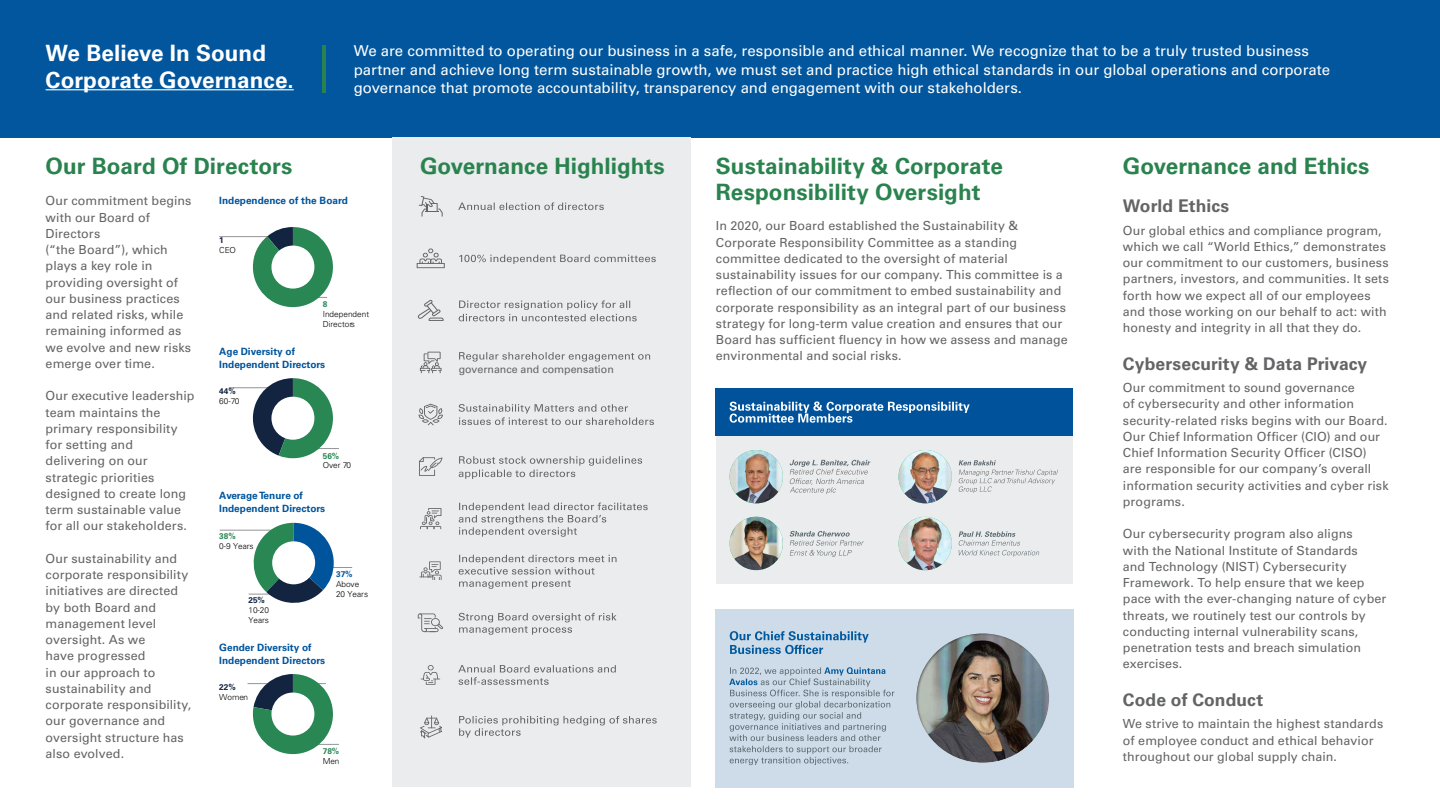
<style>
.page{position:relative;width:1440px;height:810px;background:#fff}
.page>*{position:absolute;margin:0;border:0;box-sizing:border-box;transform-origin:0 0}
.t1{font:700 22.5px/26.2px "Univers LT Std";color:#2a834e}
.t2{font:700 22.5px/26.2px "Univers LT Std";color:#fff}
.t3{font:700 17.5px "Univers LT Std";letter-spacing:.005em;color:#636466}
.t4{font:15px/18.8px "Univers LT Std";color:#fff}
.t5{font:12.5px/16.2px "Univers LT Std";letter-spacing:.01em;color:#636466}
.t6{font:10.62px "Univers LT Std";color:#636466}
.t7{font:700 10px/13px "Univers LT Std";color:#00549c}
.t8{font:300 8.25px/9.9px "Univers LT Std";color:#000}
.t9{font:700 8.25px "Univers LT Std";color:#122440}
.t10{font:700 8.25px "Univers LT Std";color:#298754}
.t11{font:700 8.25px "Univers LT Std";color:#00549c}
</style>
<div class="page">
<div style="left:0;top:0;width:1440px;height:138px;background:#02569d"></div>
<div style="left:392px;top:138px;width:299px;height:650px;background:#eaeced"></div>
<hr style="left:46px;top:89px;width:248px;height:1px;background:#fff">
<hr style="left:322px;top:45px;width:4px;height:47px;background:#2a834e">
<hr style="left:219px;top:236px;width:79px;height:1px;background:#949499">
<svg style="left:253px;top:227px;width:80px;height:80px"></svg>
<hr style="left:294px;top:448px;width:45px;height:1px;background:#949499">
<hr style="left:229px;top:387px;width:78px;height:1px;background:#949499">
<svg style="left:248px;top:378px;width:85px;height:80px"></svg>
<hr style="left:262px;top:567px;width:90px;height:1px;background:#949499">
<hr style="left:220px;top:530px;width:74px;height:1px;background:#949499">
<svg style="left:249px;top:523px;width:85px;height:80px"></svg>
<hr style="left:293px;top:744px;width:46px;height:1px;background:#949499">
<hr style="left:248px;top:683px;width:78px;height:1px;background:#949499">
<svg style="left:253px;top:674px;width:80px;height:80px"></svg>
<div style="left:715px;top:609px;width:358px;height:179px;background:#cddce8"></div>
<svg style="left:729px;top:667px;width:165px;height:98px"></svg>
<svg style="left:730px;top:631px;width:139px;height:23px"></svg>
<div style="left:906px;top:624px;width:155px;height:141px;background:#000;opacity:.5"></div>
<div style="left:716px;top:436px;width:357px;height:148px;background:#eaeced"></div>
<div style="left:716px;top:388px;width:357px;height:48px;background:#00529b"></div>
<svg style="left:730px;top:402px;width:240px;height:21px"></svg>
<img style="left:899px;top:450px;width:53px;height:53px;border-radius:27px">
<svg style="left:958px;top:460px;width:100px;height:33px"></svg>
<img style="left:899px;top:517px;width:53px;height:53px;border-radius:27px">
<svg style="left:959px;top:531px;width:80px;height:26px"></svg>
<img style="left:730px;top:450px;width:53px;height:53px;border-radius:27px">
<svg style="left:790px;top:460px;width:80px;height:34px"></svg>
<img style="left:730px;top:517px;width:53px;height:53px;border-radius:27px">
<svg style="left:789px;top:531px;width:75px;height:26px"></svg>
<svg style="left:458px;top:202px;width:146px;height:8px"></svg>
<svg style="left:459px;top:255px;width:197px;height:9px"></svg>
<svg style="left:459px;top:300px;width:178px;height:21px"></svg>
<svg style="left:459px;top:352px;width:191px;height:10px"></svg>
<svg style="left:459px;top:404px;width:195px;height:21px"></svg>
<svg style="left:459px;top:456px;width:183px;height:23px"></svg>
<svg style="left:459px;top:555px;width:158px;height:34px"></svg>
<svg style="left:459px;top:613px;width:158px;height:22px"></svg>
<svg style="left:458px;top:665px;width:158px;height:20px"></svg>
<svg style="left:459px;top:716px;width:198px;height:22px"></svg>
<svg style="left:459px;top:503px;width:189px;height:34px"></svg>
<svg style="left:419px;top:196px;width:24px;height:20px"></svg>
<svg style="left:417px;top:248px;width:28px;height:20px"></svg>
<svg style="left:418px;top:300px;width:26px;height:21px"></svg>
<svg style="left:420px;top:352px;width:22px;height:21px"></svg>
<svg style="left:419px;top:404px;width:24px;height:21px"></svg>
<svg style="left:419px;top:457px;width:23px;height:19px"></svg>
<svg style="left:420px;top:508px;width:21px;height:21px"></svg>
<svg style="left:419px;top:561px;width:23px;height:19px"></svg>
<svg style="left:418px;top:613px;width:25px;height:19px"></svg>
<svg style="left:421px;top:665px;width:19px;height:20px"></svg>
<svg style="left:420px;top:715px;width:22px;height:23px"></svg>
<h1 class="t2" style="left:46px;top:40px;width:250px">We Believe In Sound<br>Corporate Governance.</h1>
<p class="t4" style="left:354px;top:41px;width:978px">We are committed to operating our business in a safe, responsible and ethical manner. We recognize that to be a truly trusted business partner and achieve long term sustainable growth, we must set and practice high ethical standards in our global operations and corporate governance that promote accountability, transparency and engagement with our stakeholders.</p>
<h1 class="t1" style="left:46px;top:153px;width:248px">Our Board Of Directors</h1>
<h1 class="t1" style="left:716px;top:153px;width:288px">Sustainability &amp; Corporate<br>Responsibility Oversight</h1>
<h1 class="t1" style="left:1123px;top:153px;width:248px">Governance and Ethics</h1>
<h1 class="t1" style="left:420px;top:153px;width:246px">Governance Highlights</h1>
<p class="t5" style="left:46px;top:193px;width:147px">Our commitment begins with our Board of<br>Directors<br>(“the Board”), which plays a key role in providing oversight of our business practices and related risks, while remaining informed as we evolve and new risks emerge over time.</p>
<p class="t5" style="left:46px;top:388px;width:150px">Our executive leadership team maintains the primary responsibility for setting and delivering on our strategic priorities designed to create long term sustainable value for all our stakeholders.</p>
<p class="t5" style="left:46px;top:550px;width:147px">Our sustainability and corporate responsibility initiatives are directed by both Board and management level oversight. As we<br>have progressed<br>in our approach to sustainability and corporate responsibility, our governance and oversight structure has also evolved.</p>
<p class="t7" style="left:219px;top:194px;width:130px">Independence of the Board</p>
<p class="t9" style="left:219px;top:236px;width:6px">1</p>
<p class="t8" style="left:219px;top:245px;width:18px">CEO</p>
<h2 class="t3" style="left:1123px;top:196px;width:108px">World Ethics</h2>
<p class="t5" style="left:1123px;top:222px;width:268px">Our global ethics and compliance program, which we call “World Ethics,” demonstrates our commitment to our customers, business partners, investors, and communities. It sets forth how we expect all of our employees and those working on our behalf to act: with honesty and integrity in all that they do.</p>
<h2 class="t3" style="left:1123px;top:353px;width:246px">Cybersecurity &amp; Data Privacy</h2>
<p class="t5" style="left:1123px;top:380px;width:267px">Our commitment to sound governance<br>of cybersecurity and other information security-related risks begins with our Board.<br>Our Chief Information Officer (CIO) and our Chief Information Security Officer (CISO) are responsible for our company’s overall information security activities and cyber risk programs.</p>
<p class="t5" style="left:1123px;top:526px;width:265px">Our cybersecurity program also aligns<br>with the National Institute of Standards<br>and Technology (NIST) Cybersecurity Framework. To help ensure that we keep pace with the ever-changing nature of cyber threats, we routinely test our controls by conducting internal vulnerability scans, penetration tests and breach simulation exercises.</p>
<h2 class="t3" style="left:1123px;top:689px;width:142px">Code of Conduct</h2>
<p class="t5" style="left:1123px;top:716px;width:262px">We strive to maintain the highest standards of employee conduct and ethical behavior throughout our global supply chain.</p>
<p class="t5" style="left:716px;top:218px;width:353px">In 2020, our Board established the Sustainability &amp; Corporate Responsibility Committee as a standing committee dedicated to the oversight of material sustainability issues for our company. This committee is a reflection of our commitment to embed sustainability and corporate responsibility as an integral part of our business strategy for long-term value creation and ensures that our Board has sufficient fluency in how we assess and manage environmental and social risks.</p>
<p class="t10" style="left:323px;top:300px;width:6px">8</p>
<p class="t8" style="left:323px;top:309px;width:48px">Independent<br>Directors</p>
<p class="t7" style="left:219px;top:345px;width:107px">Age Diversity of<br>Independent Directors</p>
<p class="t9" style="left:219px;top:387px;width:18px">44%</p>
<p class="t8" style="left:219px;top:396px;width:22px">60-70</p>
<p class="t6" style="left:459px;top:363px;width:157px">governance and compensation</p>
<p class="t10" style="left:323px;top:451px;width:18px">56%</p>
<p class="t8" style="left:323px;top:461px;width:30px">Over 70</p>
<p class="t7" style="left:219px;top:489px;width:107px">Average Tenure of<br>Independent Directors</p>
<p class="t10" style="left:219px;top:531px;width:18px">38%</p>
<p class="t8" style="left:219px;top:541px;width:36px">0-9 Years</p>
<p class="t11" style="left:336px;top:570px;width:18px">37%</p>
<p class="t8" style="left:336px;top:580px;width:34px">Above<br>20 Years</p>
<p class="t9" style="left:248px;top:595px;width:18px">25%</p>
<p class="t8" style="left:248px;top:605px;width:22px">10-20<br>Years</p>
<p class="t7" style="left:219px;top:641px;width:107px">Gender Diversity of<br>Independent Directors</p>
<p class="t9" style="left:219px;top:682px;width:18px">22%</p>
<p class="t8" style="left:219px;top:692px;width:30px">Women</p>
<p class="t10" style="left:323px;top:747px;width:18px">78%</p>
<p class="t8" style="left:323px;top:756px;width:18px">Men</p>
</div>
